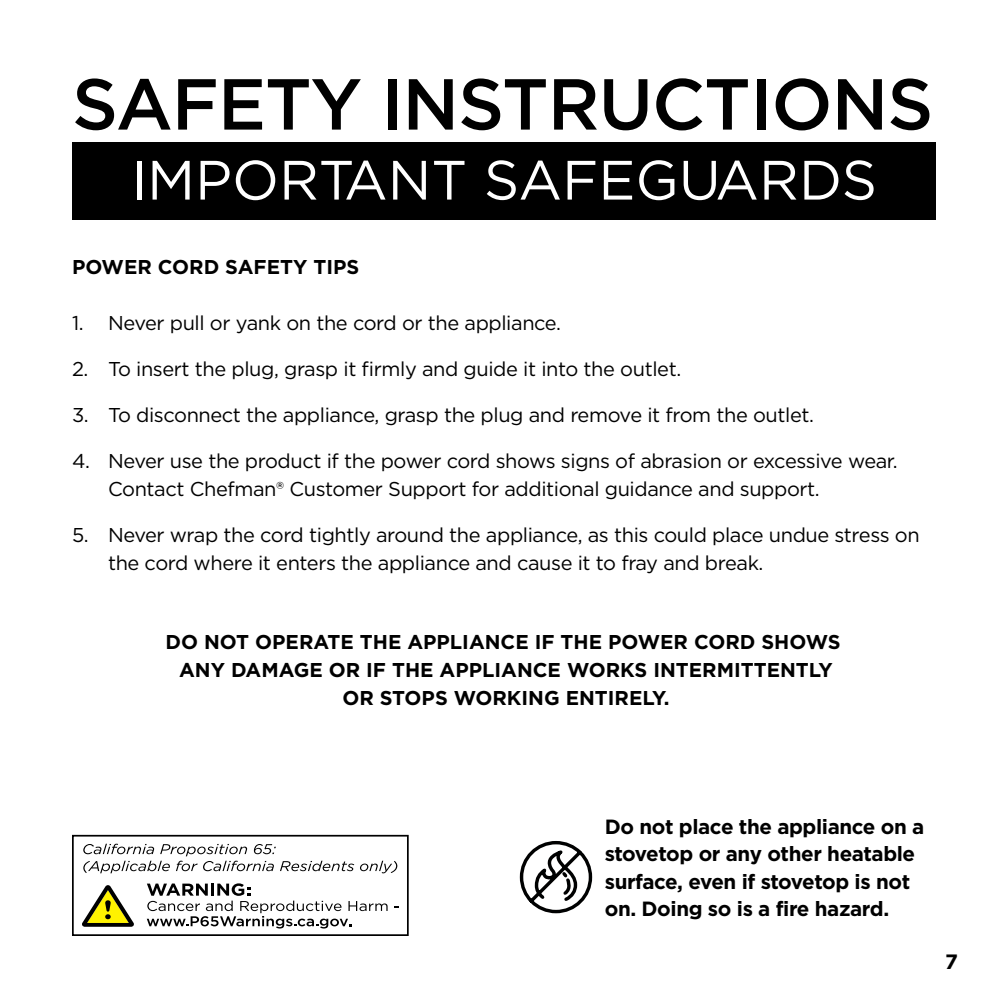
<style>
.page{position:relative;width:1008px;height:1008px;background:#fff}
.page>*{position:absolute;margin:0;border:0;box-sizing:border-box;transform-origin:0 0}
.t1{font:500 72px "Gotham";letter-spacing:-.015em;color:#000}
.t2{font:55.4px "Gotham";color:#fff}
.t3{font:700 20.8px "Gotham";color:#000}
.t4{font:700 20.6px/27.4px "Gotham";letter-spacing:-.02em;color:#000}
.t5{font:20px/28px "Gotham";letter-spacing:-.02em;color:#000}
.t6{font:700 20px/28px "Gotham";color:#000;text-align:center}
</style>
<div class="page">
<div style="left:72px;top:142px;width:864px;height:78px;background:#000"></div>
<svg style="left:519px;top:841px;width:74px;height:73px"></svg>
<svg style="left:82px;top:885px;width:52px;height:42px"></svg>
<svg style="left:83px;top:844px;width:271px;height:29px"></svg>
<svg style="left:360px;top:861px;width:37px;height:12px"></svg>
<div style="left:72px;top:835px;width:337px;height:101px;border:2px solid #000"></div>
<svg style="left:147px;top:883px;width:241px;height:46px"></svg>
<h1 class="t1" style="left:72px;top:57px;width:863px">SAFETY INSTRUCTIONS</h1>
<h2 class="t2" style="left:131px;top:145px;width:748px">IMPORTANT SAFEGUARDS</h2>
<p class="t6" style="left:72px;top:253px;width:289px">POWER CORD SAFETY TIPS</p>
<p class="t5" style="left:72px;top:309px;width:491px">1. Never pull or yank on the cord or the appliance.</p>
<p class="t5" style="left:72px;top:355px;width:611px">2. To insert the plug, grasp it firmly and guide it into the outlet.</p>
<p class="t5" style="left:72px;top:401px;width:744px">3. To disconnect the appliance, grasp the plug and remove it from the outlet.</p>
<p class="t5" style="left:108px;top:447px;width:791px;text-indent:-36px">4. Never use the product if the power cord shows signs of abrasion or excessive wear.<br>Contact Chefman® Customer Support for additional guidance and support.</p>
<p class="t5" style="left:108px;top:521px;width:813px;text-indent:-36px">5. Never wrap the cord tightly around the appliance, as this could place undue stress on the cord where it enters the appliance and cause it to fray and break.</p>
<p class="t6" style="left:165px;top:628px;width:677px">DO NOT OPERATE THE APPLIANCE IF THE POWER CORD SHOWS<br>ANY DAMAGE OR IF THE APPLIANCE WORKS INTERMITTENTLY<br>OR STOPS WORKING ENTIRELY.</p>
<p class="t4" style="left:605px;top:812px;width:321px">Do not place the appliance on a stovetop or any other heatable surface, even if stovetop is not on. Doing so is a fire hazard.</p>
<p class="t3" style="left:945px;top:949px;width:14px">7</p>
</div>
